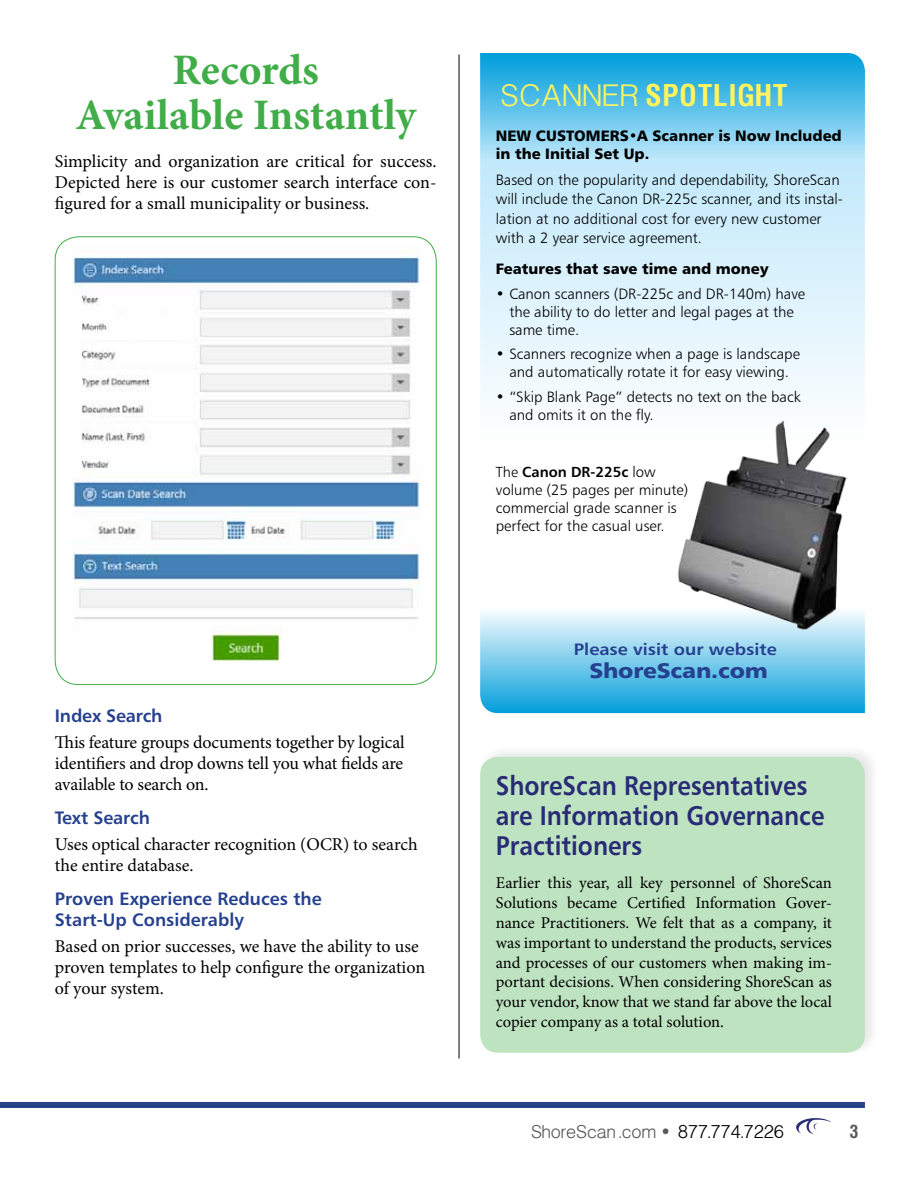
<style>
.page{position:relative;width:918px;height:1188px;background:#fff}
.page>*{position:absolute;margin:0;border:0;box-sizing:border-box;transform-origin:0 0}
.t1{font:700 43.5px/45px "Minion Pro";color:#41ad49;text-align:center}
.t2{font:700 27.6px "Hallmarke Cond";letter-spacing:.025em;color:#fff45c}
.t3{font:27px/30px "Humanist 777 BT Bold B";color:#292c75;scale:.9 1}
.t4{font:21px "Humanist 777 BT Black B";letter-spacing:-.01em;color:#25408f;scale:1.1 1}
.t5{font:18px/21px "Minion Pro";letter-spacing:-.005em;color:#000;text-align:justify}
.t6{font:18px/21px "Humanist 777 BT Bold B";color:#25408f}
.t7{font:16.5px/19.8px "Minion Pro";letter-spacing:-.005em;color:#000;text-align:justify}
.t8{font:300 16.5px "Hallmarke";color:#58595b}
.t9{font:16.5px "Humanist 777 BT Bold B";color:#25408f;scale:1.1 1}
.t10{font:700 16.5px "Hallmarke Cond";color:#58595b}
.t11{font:15px/18px "Humanist 777 BT Light B";color:#000}
.t12{font:15px/17.4px "Humanist 777 BT Black B";color:#000}
.t13{font:14.55px "Humanist 777 BT Bold B";color:#000}
.s1{font-family:"Hallmarke";font-weight:300}
.s2{font-family:"Humanist 777 BT Light B"}
.s3{font-family:"Humanist 777 BT Light B";font-size:15px}
.s4{color:#000}
</style>
<div class="page">
<hr style="left:459px;top:54px;width:1px;height:1005px;background:#000">
<div style="left:0;top:1102px;width:865px;height:6px;background:#244285"></div>
<svg style="left:480px;top:159px;width:385px;height:240px;background:#daf1fc"></svg>
<svg style="left:480px;top:53px;width:385px;height:106px;background:#5bc1ea"></svg>
<svg style="left:480px;top:612px;width:385px;height:101px;background:#71c8ea"></svg>
<img style="left:673px;top:420px;width:174px;height:211px">
<svg style="left:796px;top:1118px;width:36px;height:16px"></svg>
<div style="left:479px;top:744px;width:401px;height:313px;background:#000;opacity:.26"></div>
<div style="left:480px;top:757px;width:385px;height:296px;background:#bee3c1;border-radius:18px"></div>
<img style="left:57px;top:246px;width:379px;height:425px">
<h1 class="t1" style="left:75px;top:47px;width:342px">Records<br>Available Instantly</h1>
<p class="t5" style="left:55px;top:150px;width:383px">Simplicity and organization are critical for success.<br>Depicted here is our customer search interface con&shy;figured for a small municipality or business.</p>
<p class="t6" style="left:55px;top:705px;width:109px">Index Search</p>
<p class="t5" style="left:55px;top:731px;width:351px">This feature groups documents together by logical identifiers and drop downs tell you what fields are available to search on.</p>
<p class="t6" style="left:55px;top:807px;width:97px">Text Search</p>
<p class="t5" style="left:55px;top:833px;width:364px">Uses optical character recognition (OCR) to search the entire database.</p>
<p class="t6" style="left:55px;top:888px;width:268px">Proven Experience Reduces the<br>Start-Up Considerably</p>
<p class="t5" style="left:55px;top:935px;width:372px;text-align:left">Based on prior successes, we have the ability to use proven templates to help configure the organization of your system.</p>
<h2 class="t2" style="left:500px;top:75px;width:289px"><span class="s1">SCANNER</span> SPOTLIGHT</h2>
<p class="t12" style="left:496px;top:127px;width:348px">NEW CUSTOMERS•A Scanner is Now Included in the Initial Set Up.</p>
<p class="t11" style="left:496px;top:170px;width:349px;line-height:19.5px">Based on the popularity and dependability, ShoreScan will include the Canon DR-225c scanner, and its instal&shy;lation at no additional cost for every new customer with a 2 year service agreement.</p>
<p class="t12" style="left:496px;top:260px;width:274px">Features that save time and money</p>
<p class="t11" style="left:509px;top:284px;width:297px;text-indent:-14px">• Canon scanners (DR-225c and DR-140m) have the ability to do letter and legal pages at the same time.</p>
<p class="t11" style="left:496px;top:345px;width:306px;text-align:center">• Scanners recognize when a page is landscape and automatically rotate it for easy viewing.</p>
<p class="t11" style="left:509px;top:387px;width:293px;text-indent:-14px">• “Skip Blank Page” detects no text on the back and omits it on the fly.</p>
<p class="t13" style="left:496px;top:462px;width:162px"><span class="s2">The</span> Canon DR-225c <span class="s3">low</span></p>
<p class="t11" style="left:496px;top:480px;width:194px">volume (25 pages per minute) commercial grade scanner is perfect for the casual user.</p>
<p class="t9" style="left:574px;top:639px;width:186px">Please visit our website</p>
<h3 class="t4" style="left:590px;top:657px;width:164px">ShoreScan.com</h3>
<h3 class="t3" style="left:496px;top:770px;width:367px">ShoreScan Representatives are Information Governance<br>Practitioners</h3>
<p class="t7" style="left:496px;top:873px;width:338px">Earlier this year, all key personnel of ShoreScan Solutions became Certified Information Gover&shy;nance Practitioners. We felt that as a company, it was important to understand the products, services and processes of our customers when making im&shy;portant decisions. When considering ShoreScan as your vendor, know that we stand far above the local copier company as a total solution.</p>
<p class="t8" style="left:531px;top:1120px;width:255px">ShoreScan .com • <span class="s4">877.774.7226</span></p>
<p class="t10" style="left:849px;top:1120px;width:11px">3</p>
</div>
